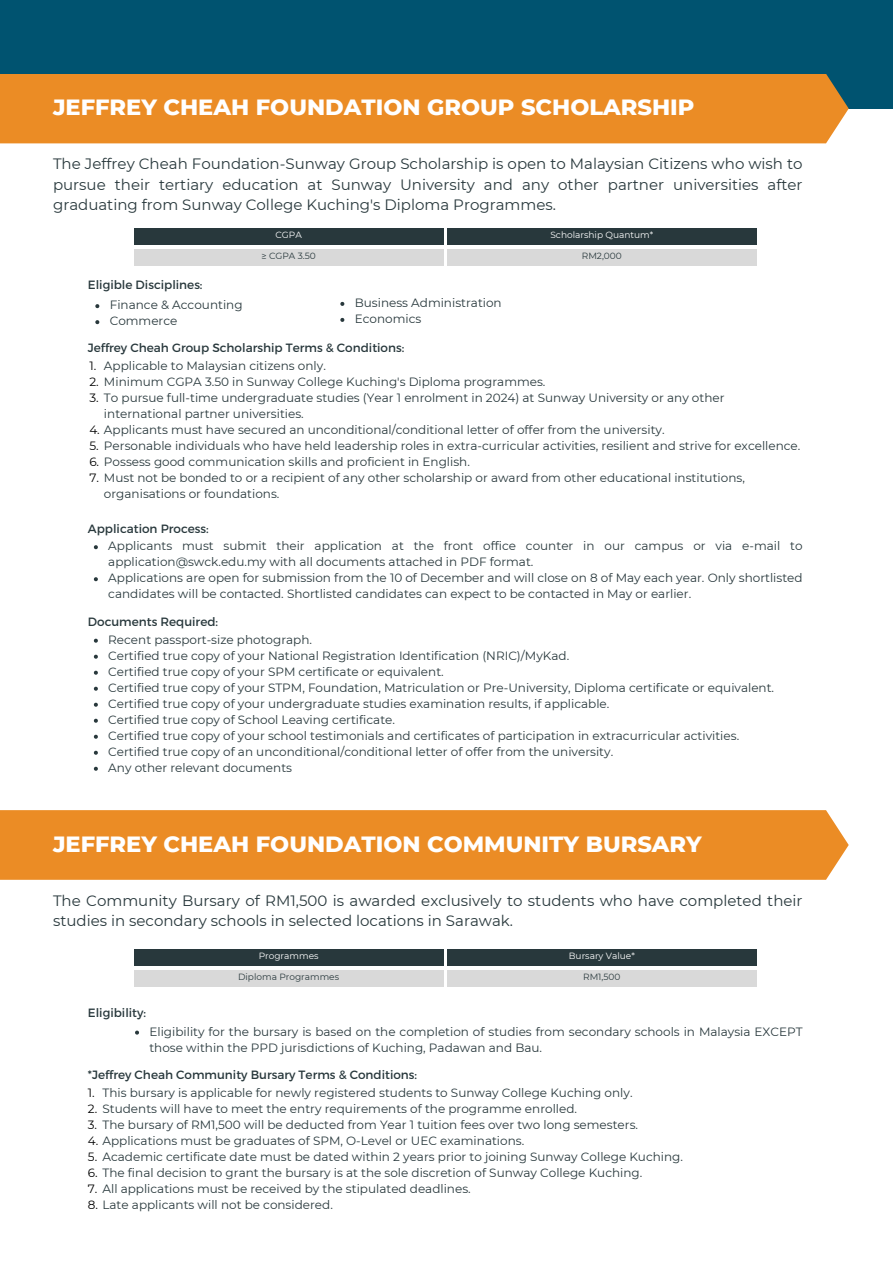
<style>
.page{position:relative;width:893px;height:1264px;background:#fff}
.page>*{position:absolute;margin:0;border:0;box-sizing:border-box;transform-origin:0 0}
.t1{font:800 22.5px "Montserrat";color:#fff}
.t2{font:15px/20.2px "Montserrat";color:#28383c;text-align:justify}
.t3{font:12px/16px "Montserrat";color:#28383c}
.t4{font:12px "Montserrat";color:#000}
.t5{font:9px "Montserrat";color:#fff}
.t6{font:9px "Montserrat";color:#28383c}
.s1{color:#000}
</style>
<div class="page">
<div style="left:0;top:0;width:892px;height:109px;background:#005370"></div>
<svg style="left:95px;top:304px;width:4px;height:4px"></svg>
<svg style="left:95px;top:320px;width:4px;height:4px"></svg>
<svg style="left:340px;top:302px;width:4px;height:4px"></svg>
<svg style="left:340px;top:318px;width:4px;height:4px"></svg>
<svg style="left:94px;top:545px;width:4px;height:4px"></svg>
<svg style="left:94px;top:577px;width:4px;height:4px"></svg>
<svg style="left:94px;top:638px;width:4px;height:4px"></svg>
<svg style="left:94px;top:654px;width:4px;height:4px"></svg>
<svg style="left:94px;top:670px;width:4px;height:4px"></svg>
<svg style="left:94px;top:686px;width:4px;height:4px"></svg>
<svg style="left:94px;top:702px;width:4px;height:4px"></svg>
<svg style="left:94px;top:718px;width:4px;height:4px"></svg>
<svg style="left:94px;top:734px;width:4px;height:4px"></svg>
<svg style="left:94px;top:750px;width:4px;height:4px"></svg>
<svg style="left:94px;top:766px;width:4px;height:4px"></svg>
<div style="left:0;top:74px;width:848px;height:69px;background:#eb8c25"></div>
<div style="left:134px;top:228px;width:309px;height:17px;background:#28383c"></div>
<div style="left:134px;top:249px;width:309px;height:17px;background:#d9d9d9"></div>
<div style="left:447px;top:228px;width:309px;height:17px;background:#28383c"></div>
<div style="left:447px;top:249px;width:309px;height:17px;background:#d9d9d9"></div>
<div style="left:0;top:810px;width:848px;height:69px;background:#eb8c25"></div>
<div style="left:134px;top:949px;width:309px;height:16px;background:#28383c"></div>
<div style="left:134px;top:969px;width:309px;height:17px;background:#d9d9d9"></div>
<div style="left:447px;top:949px;width:309px;height:16px;background:#28383c"></div>
<div style="left:447px;top:969px;width:309px;height:17px;background:#d9d9d9"></div>
<svg style="left:135px;top:1030px;width:4px;height:4px"></svg>
<p class="t1" style="left:53px;top:93px;width:643px">JEFFREY CHEAH FOUNDATION GROUP SCHOLARSHIP</p>
<p class="t2" style="left:53px;top:154px;width:751px">The Jeffrey Cheah Foundation-Sunway Group Scholarship is open to Malaysian Citizens who wish to pursue their tertiary education at Sunway University and any other partner universities after graduating from Sunway College Kuching's Diploma Programmes.</p>
<p class="t5" style="left:275px;top:230px;width:28px">CGPA</p>
<p class="t6" style="left:261px;top:250px;width:56px">≥ CGPA 3.50</p>
<p class="t5" style="left:550px;top:230px;width:104px">Scholarship Quantum*</p>
<p class="t6" style="left:581px;top:250px;width:41px">RM2,000</p>
<p class="t3" style="left:88px;top:276px;width:116px">Eligible Disciplines:</p>
<p class="t3" style="left:110px;top:297px;width:134px">Finance &amp; Accounting</p>
<p class="t3" style="left:110px;top:313px;width:69px">Commerce</p>
<p class="t3" style="left:355px;top:294px;width:148px">Business Administration</p>
<p class="t3" style="left:355px;top:310px;width:68px">Economics</p>
<p class="t3" style="left:88px;top:339px;width:318px">Jeffrey Cheah Group Scholarship Terms &amp; Conditions:</p>
<p class="t3" style="left:104px;top:357px;width:223px">Applicable to Malaysian citizens only.</p>
<p class="t3" style="left:89px;top:373px;width:457px"><span class="s1">2.</span> Minimum CGPA 3.50 in Sunway College Kuching's Diploma programmes.</p>
<p class="t3" style="left:104px;top:389px;width:622px;text-indent:-15px"><span class="s1">3.</span> To pursue full-time undergraduate studies (Year 1 enrolment in 2024) at Sunway University or any other international partner universities.</p>
<p class="t3" style="left:89px;top:421px;width:576px"><span class="s1">4.</span> Applicants must have secured an unconditional/conditional letter of offer from the university.</p>
<p class="t3" style="left:89px;top:437px;width:712px"><span class="s1">5.</span> Personable individuals who have held leadership roles in extra-curricular activities, resilient and strive for excellence.</p>
<p class="t3" style="left:89px;top:453px;width:382px"><span class="s1">6.</span> Possess good communication skills and proficient in English.</p>
<p class="t3" style="left:104px;top:469px;width:642px;text-indent:-15px"><span class="s1">7.</span> Must not be bonded to or a recipient of any other scholarship or award from other educational institutions, organisations or foundations.</p>
<p class="t4" style="left:89px;top:358px;width:8px">1.</p>
<p class="t3" style="left:88px;top:519px;width:122px">Application Process:</p>
<p class="t3" style="left:108px;top:538px;width:695px">Applicants must submit their application at the front office counter in our campus or via e-mail to application@swck.edu.my with all documents attached in PDF format.</p>
<p class="t3" style="left:108px;top:570px;width:695px">Applications are open for submission from the 10 of December and will close on 8 of May each year. Only shortlisted candidates will be contacted. Shortlisted candidates can expect to be contacted in May or earlier.</p>
<p class="t3" style="left:108px;top:631px;width:205px">Recent passport-size photograph.</p>
<p class="t3" style="left:108px;top:647px;width:462px">Certified true copy of your National Registration Identification (NRIC)/MyKad.</p>
<p class="t3" style="left:108px;top:663px;width:337px">Certified true copy of your SPM certificate or equivalent.</p>
<p class="t3" style="left:108px;top:679px;width:667px">Certified true copy of your STPM, Foundation, Matriculation or Pre-University, Diploma certificate or equivalent.</p>
<p class="t3" style="left:108px;top:695px;width:502px">Certified true copy of your undergraduate studies examination results, if applicable.</p>
<p class="t3" style="left:108px;top:711px;width:288px">Certified true copy of School Leaving certificate.</p>
<p class="t3" style="left:108px;top:727px;width:632px">Certified true copy of your school testimonials and certificates of participation in extracurricular activities.</p>
<p class="t3" style="left:108px;top:743px;width:506px">Certified true copy of an unconditional/conditional letter of offer from the university.</p>
<p class="t3" style="left:108px;top:759px;width:185px">Any other relevant documents</p>
<p class="t3" style="left:88px;top:613px;width:132px">Documents Required:</p>
<p class="t1" style="left:53px;top:830px;width:650px">JEFFREY CHEAH FOUNDATION COMMUNITY BURSARY</p>
<p class="t2" style="left:53px;top:890px;width:751px">The Community Bursary of RM1,500 is awarded exclusively to students who have completed their studies in secondary schools in selected locations in Sarawak.</p>
<p class="t5" style="left:259px;top:950px;width:61px">Programmes</p>
<p class="t6" style="left:238px;top:971px;width:102px">Diploma Programmes</p>
<p class="t5" style="left:568px;top:950px;width:67px">Bursary Value*</p>
<p class="t6" style="left:583px;top:971px;width:39px">RM1,500</p>
<p class="t3" style="left:88px;top:1003px;width:60px">Eligibility:</p>
<p class="t3" style="left:149px;top:1023px;width:654px">Eligibility for the bursary is based on the completion of studies from secondary schools in Malaysia EXCEPT those within the PPD jurisdictions of Kuching, Padawan and Bau.</p>
<p class="t3" style="left:88px;top:1066px;width:331px">*Jeffrey Cheah Community Bursary Terms &amp; Conditions:</p>
<p class="t3" style="left:102px;top:1084px;width:531px">This bursary is applicable for newly registered students to Sunway College Kuching only.</p>
<p class="t3" style="left:88px;top:1100px;width:490px"><span class="s1">2.</span> Students will have to meet the entry requirements of the programme enrolled.</p>
<p class="t3" style="left:88px;top:1116px;width:551px"><span class="s1">3.</span> The bursary of RM1,500 will be deducted from Year 1 tuition fees over two long semesters.</p>
<p class="t3" style="left:88px;top:1132px;width:438px"><span class="s1">4.</span> Applications must be graduates of SPM, O-Level or UEC examinations.</p>
<p class="t3" style="left:88px;top:1148px;width:596px"><span class="s1">5.</span> Academic certificate date must be dated within 2 years prior to joining Sunway College Kuching.</p>
<p class="t3" style="left:88px;top:1164px;width:556px"><span class="s1">6.</span> The final decision to grant the bursary is at the sole discretion of Sunway College Kuching.</p>
<p class="t3" style="left:88px;top:1180px;width:384px"><span class="s1">7.</span> All applications must be received by the stipulated deadlines.</p>
<p class="t3" style="left:88px;top:1196px;width:246px"><span class="s1">8.</span> Late applicants will not be considered.</p>
<p class="t4" style="left:88px;top:1085px;width:8px">1.</p>
</div>
